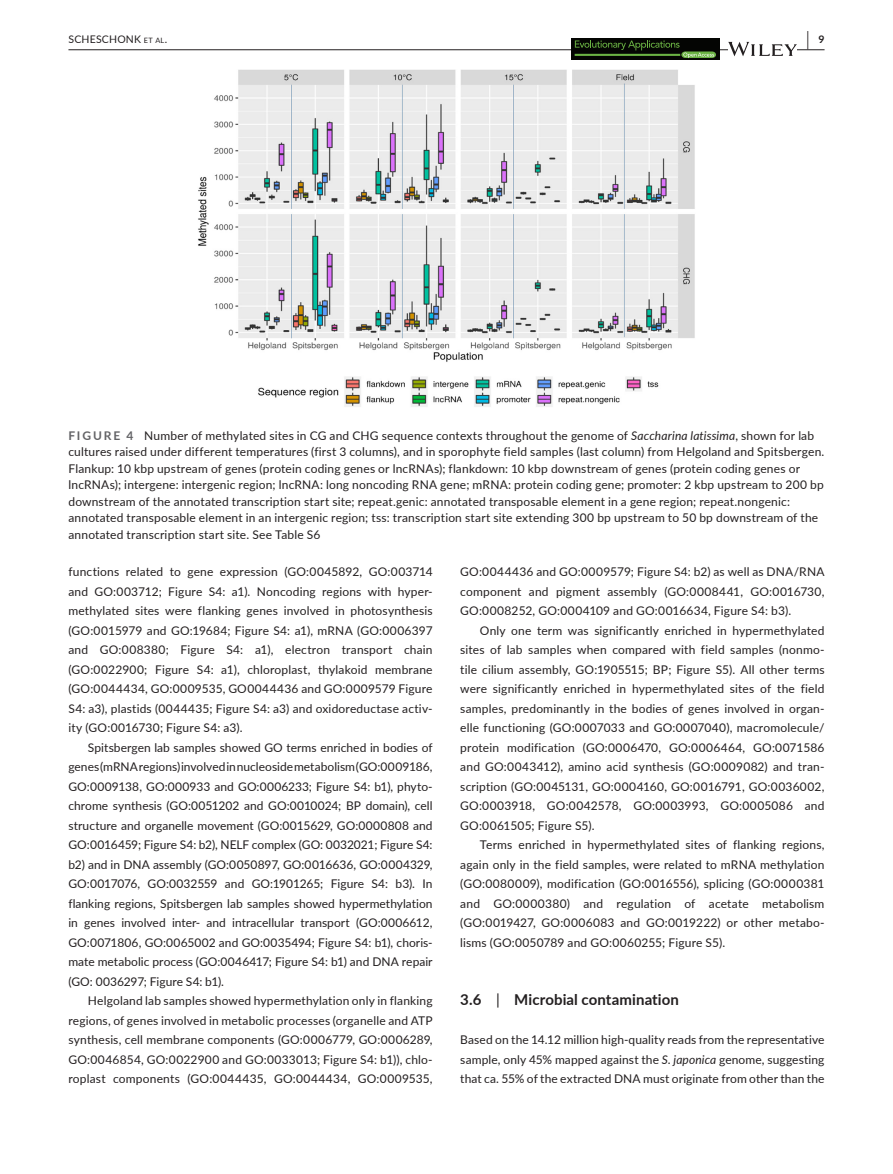
<style>
.page{position:relative;width:893px;height:1174px;background:#fff}
.page>*{position:absolute;margin:0;border:0;box-sizing:border-box;transform-origin:0 0}
.t1{font:700 19.5px "Lato";color:#231f20;scale:.43 1}
.t2{font:700 15px "Lato";letter-spacing:.005em;color:#231f20}
.t3{font:12px/19.5px "Lato";letter-spacing:.015em;color:#231f20;text-align:justify}
.t4{font:10.5px "Lato";letter-spacing:.02em;color:#231f20}
.s1{font-size:7.35px}
.s2{font-weight:700;color:#636366}
.s3{font-style:italic}
.s4{font-weight:400}
</style>
<div class="page">
<hr style="left:68px;top:49px;width:756px;height:1px;background:#231f20">
<div style="left:571px;top:38px;width:149px;height:22px;background:#040503"></div>
<svg style="left:575px;top:40px;width:141px;height:18px"></svg>
<svg style="left:728px;top:42px;width:69px;height:14px"></svg>
<img style="left:198px;top:69px;width:497px;height:338px">
<p class="t4" style="left:68px;top:31px;width:100px">SCHESCHONK <span class="s1">et al</span>.</p>
<h1 class="t1" style="left:807px;top:25px;width:43px">| <sup>9</sup></h1>
<p class="t3" style="left:68px;top:427px;width:757px;line-height:16.5px;text-align:left"><span class="s2">FIGURE 4</span> Number of methylated sites in CG and CHG sequence contexts throughout the genome of <span class="s3">Saccharina latissima</span>, shown for lab cultures raised under different temperatures (first 3 columns), and in sporophyte field samples (last column) from Helgoland and Spitsbergen.<br>Flankup: 10 kbp upstream of genes (protein coding genes or lncRNAs); flankdown: 10 kbp downstream of genes (protein coding genes or lncRNAs); intergene: intergenic region; lncRNA: long noncoding RNA gene; mRNA: protein coding gene; promoter: 2 kbp upstream to 200 bp downstream of the annotated transcription start site; repeat.genic: annotated transposable element in a gene region; repeat.nongenic: annotated transposable element in an intergenic region; tss: transcription start site extending 300 bp upstream to 50 bp downstream of the annotated transcription start site. See Table S6</p>
<p class="t3" style="left:68px;top:561px;width:366px">functions related to gene expression (GO:0045892, GO:003714 and GO:003712; Figure S4: a1). Noncoding regions with hyper&shy;methylated sites were flanking genes involved in photosynthesis (GO:0015979 and GO:19684; Figure S4: a1), mRNA (GO:0006397 and GO:008380; Figure S4: a1), electron transport chain (GO:0022900; Figure S4: a1), chloroplast, thylakoid membrane (GO:0044434, GO:0009535, GO0044436 and GO:0009579 Figure S4: a3), plastids (0044435; Figure S4: a3) and oxidoreductase activ&shy;ity (GO:0016730; Figure S4: a3).</p>
<p class="t3" style="left:68px;top:737px;width:366px;text-indent:20px">Spitsbergen lab samples showed GO terms enriched in bodies of genes (mRNA regions) involved in nucleoside metabolism (GO:0009186, GO:0009138, GO:000933 and GO:0006233; Figure S4: b1), phyto&shy;chrome synthesis (GO:0051202 and GO:0010024; BP domain), cell structure and organelle movement (GO:0015629, GO:0000808 and GO:0016459; Figure S4: b2), NELF complex (GO: 0032021; Figure S4: b2) and in DNA assembly (GO:0050897, GO:0016636, GO:0004329, GO:0017076, GO:0032559 and GO:1901265; Figure S4: b3). In flanking regions, Spitsbergen lab samples showed hypermethylation in genes involved inter- and intracellular transport (GO:0006612, GO:0071806, GO:0065002 and GO:0035494; Figure S4: b1), choris&shy;mate metabolic process (GO:0046417; Figure S4: b1) and DNA repair (GO: 0036297; Figure S4: b1).</p>
<p class="t3" style="left:68px;top:990px;width:366px;text-indent:20px">Helgoland lab samples showed hypermethylation only in flanking regions, of genes involved in metabolic processes (organelle and ATP synthesis, cell membrane components (GO:0006779, GO:0006289, GO:0046854, GO:0022900 and GO:0033013; Figure S4: b1)), chlo&shy;roplast components (GO:0044435, GO:0044434, GO:0009535,</p>
<p class="t3" style="left:460px;top:561px;width:366px">GO:0044436 and GO:0009579; Figure S4: b2) as well as DNA/RNA component and pigment assembly (GO:0008441, GO:0016730, GO:0008252, GO:0004109 and GO:0016634, Figure S4: b3).</p>
<p class="t3" style="left:460px;top:620px;width:366px;text-indent:20px">Only one term was significantly enriched in hypermethylated sites of lab samples when compared with field samples (nonmo&shy;tile cilium assembly, GO:1905515; BP; Figure S5). All other terms were significantly enriched in hypermethylated sites of the field samples, predominantly in the bodies of genes involved in organ&shy;elle functioning (GO:0007033 and GO:0007040), macromolecule/ protein modification (GO:0006470, GO:0006464, GO:0071586 and GO:0043412), amino acid synthesis (GO:0009082) and tran&shy;scription (GO:0045131, GO:0004160, GO:0016791, GO:0036002, GO:0003918, GO:0042578, GO:0003993, GO:0005086 and GO:0061505; Figure S5).</p>
<p class="t3" style="left:460px;top:834px;width:366px;text-indent:20px">Terms enriched in hypermethylated sites of flanking regions, again only in the field samples, were related to mRNA methylation (GO:0080009), modification (GO:0016556), splicing (GO:0000381 and GO:0000380) and regulation of acetate metabolism (GO:0019427, GO:0006083 and GO:0019222) or other metabo&shy;lisms (GO:0050789 and GO:0060255; Figure S5).</p>
<p class="t2" style="left:460px;top:989px;width:220px">3.6 <span class="s4">|</span> Microbial contamination</p>
<p class="t3" style="left:460px;top:1029px;width:366px">Based on the 14.12 million high-quality reads from the representative sample, only 45% mapped against the <span class="s3">S</span>. <span class="s3">japonica</span> genome, suggesting that ca. 55% of the extracted DNA must originate from other than the</p>
</div>
